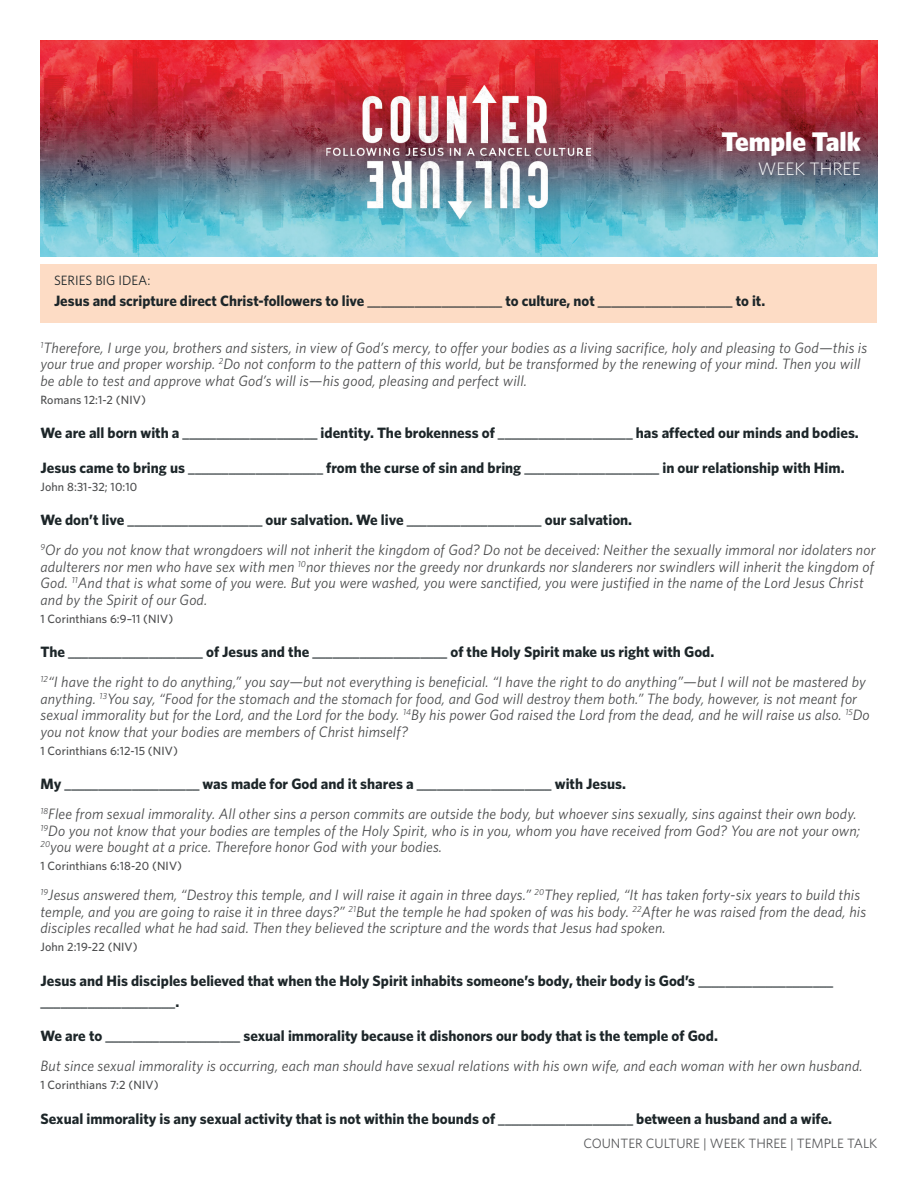
<style>
.page{position:relative;width:918px;height:1188px;background:#fff}
.page>*{position:absolute;margin:0;border:0;box-sizing:border-box;transform-origin:0 0}
.t1{font:900 27px "Whitney HTF";color:#fff}
.t2{font:300 18px "Whitney HTF";color:#fff}
.Scripture_Left_Last{font:italic 15px/16.5px "Whitney HTF";letter-spacing:.01em;color:#4b4c4d}
.Fillin_Bold{font:700 15px/21px "Whitney HTF";color:#1d2629}
.Series_Big_Idea{font:700 15px "Whitney HTF";color:#1d2629}
.t3{font:13.5px "Whitney HTF";color:#57585a}
.Series_Big_Idea_Head{font:13.5px "Whitney HTF";color:#1d2629}
.Scripture_Reference{font:500 12px "Whitney HTF";letter-spacing:.01em;color:#4b4c4d}
.Fillin_Bold-2{font:500 12px "Whitney HTF";letter-spacing:.01em;color:#4b4c4d}
</style>
<div class="page">
<img style="left:40px;top:40px;width:838px;height:216px">
<div style="left:40px;top:264px;width:838px;height:24px;background:#fddcc5"></div>
<div style="left:40px;top:279px;width:838px;height:44px;background:#fddcc5"></div>
<h1 class="t1" style="left:721px;top:125px;width:141px">Temple Talk</h1>
<p class="t2" style="left:758px;top:158px;width:105px">WEEK THREE</p>
<p class="Series_Big_Idea_Head" style="left:54px;top:273px;width:98px">SERIES BIG IDEA:</p>
<p class="Series_Big_Idea" style="left:54px;top:292px;width:713px">Jesus and scripture direct Christ-followers to live ____________________ to culture, not ____________________ to it.</p>
<p class="Scripture_Left_Last" style="left:40px;top:339px;width:828px"><sup>1</sup>Therefore, I urge you, brothers and sisters, in view of God’s mercy, to offer your bodies as a living sacrifice, holy and pleasing to God—this is your true and proper worship. <sup>2</sup>Do not conform to the pattern of this world, but be transformed by the renewing of your mind. Then you will be able to test and approve what God’s will is—his good, pleasing and perfect will.</p>
<p class="Scripture_Reference" style="left:40px;top:393px;width:107px">Romans 12:1-2 (NIV)</p>
<p class="Fillin_Bold" style="left:40px;top:422px;width:820px">We are all born with a ____________________ identity. The brokenness of ____________________ has affected our minds and bodies.</p>
<p class="Fillin_Bold" style="left:40px;top:457px;width:806px">Jesus came to bring us ____________________ from the curse of sin and bring ____________________ in our relationship with Him.</p>
<p class="Fillin_Bold-2" style="left:40px;top:480px;width:98px">John 8:31-32; 10:10</p>
<p class="Fillin_Bold" style="left:40px;top:509px;width:593px">We don’t live ____________________ our salvation. We live ____________________ our salvation.</p>
<p class="Scripture_Left_Last" style="left:40px;top:542px;width:837px"><sup>9</sup>Or do you not know that wrongdoers will not inherit the kingdom of God? Do not be deceived: Neither the sexually immoral nor idolaters nor adulterers nor men who have sex with men <sup>10</sup>nor thieves nor the greedy nor drunkards nor slanderers nor swindlers will inherit the kingdom of God. <sup>11</sup>And that is what some of you were. But you were washed, you were sanctified, you were justified in the name of the Lord Jesus Christ and by the Spirit of our God.</p>
<p class="Scripture_Reference" style="left:40px;top:612px;width:134px">1 Corinthians 6:9–11 (NIV)</p>
<p class="Fillin_Bold" style="left:40px;top:641px;width:675px">The ____________________ of Jesus and the ____________________ of the Holy Spirit make us right with God.</p>
<p class="Scripture_Left_Last" style="left:40px;top:674px;width:831px"><sup>12</sup>“I have the right to do anything,” you say—but not everything is beneficial. “I have the right to do anything”—but I will not be mastered by anything. <sup>13</sup>You say, “Food for the stomach and the stomach for food, and God will destroy them both.” The body, however, is not meant for sexual immorality but for the Lord, and the Lord for the body. <sup>14</sup>By his power God raised the Lord from the dead, and he will raise us also. <sup>15</sup>Do you not know that your bodies are members of Christ himself?</p>
<p class="Scripture_Reference" style="left:40px;top:744px;width:139px">1 Corinthians 6:12-15 (NIV)</p>
<p class="Fillin_Bold" style="left:40px;top:773px;width:587px">My ____________________ was made for God and it shares a ____________________ with Jesus.</p>
<p class="Scripture_Left_Last" style="left:40px;top:806px;width:821px"><sup>18</sup>Flee from sexual immorality. All other sins a person commits are outside the body, but whoever sins sexually, sins against their own body.<br><sup>19</sup>Do you not know that your bodies are temples of the Holy Spirit, who is in you, whom you have received from God? You are not your own;<br><sup>20</sup>you were bought at a price. Therefore honor God with your bodies.</p>
<p class="Scripture_Reference" style="left:40px;top:859px;width:143px">1 Corinthians 6:18-20 (NIV)</p>
<p class="Scripture_Left_Last" style="left:40px;top:887px;width:827px"><sup>19</sup>Jesus answered them, “Destroy this temple, and I will raise it again in three days.” <sup>20</sup>They replied, “It has taken forty-six years to build this temple, and you are going to raise it in three days?” <sup>21</sup>But the temple he had spoken of was his body. <sup>22</sup>After he was raised from the dead, his disciples recalled what he had said. Then they believed the scripture and the words that Jesus had spoken.</p>
<p class="Scripture_Reference" style="left:40px;top:940px;width:99px">John 2:19-22 (NIV)</p>
<p class="Fillin_Bold" style="left:40px;top:970px;width:794px">Jesus and His disciples believed that when the Holy Spirit inhabits someone’s body, their body is God’s ____________________ ____________________.</p>
<p class="Fillin_Bold" style="left:40px;top:1025px;width:679px">We are to ____________________ sexual immorality because it dishonors our body that is the temple of God.</p>
<p class="Scripture_Left_Last" style="left:40px;top:1058px;width:824px">But since sexual immorality is occurring, each man should have sexual relations with his own wife, and each woman with her own husband.</p>
<p class="Scripture_Reference" style="left:40px;top:1078px;width:120px">1 Corinthians 7:2 (NIV)</p>
<p class="Fillin_Bold" style="left:40px;top:1108px;width:793px">Sexual immorality is any sexual activity that is not within the bounds of ____________________ between a husband and a wife.</p>
<p class="t3" style="left:583px;top:1135px;width:296px">COUNTER CULTURE | WEEK THREE | TEMPLE TALK</p>
</div>
